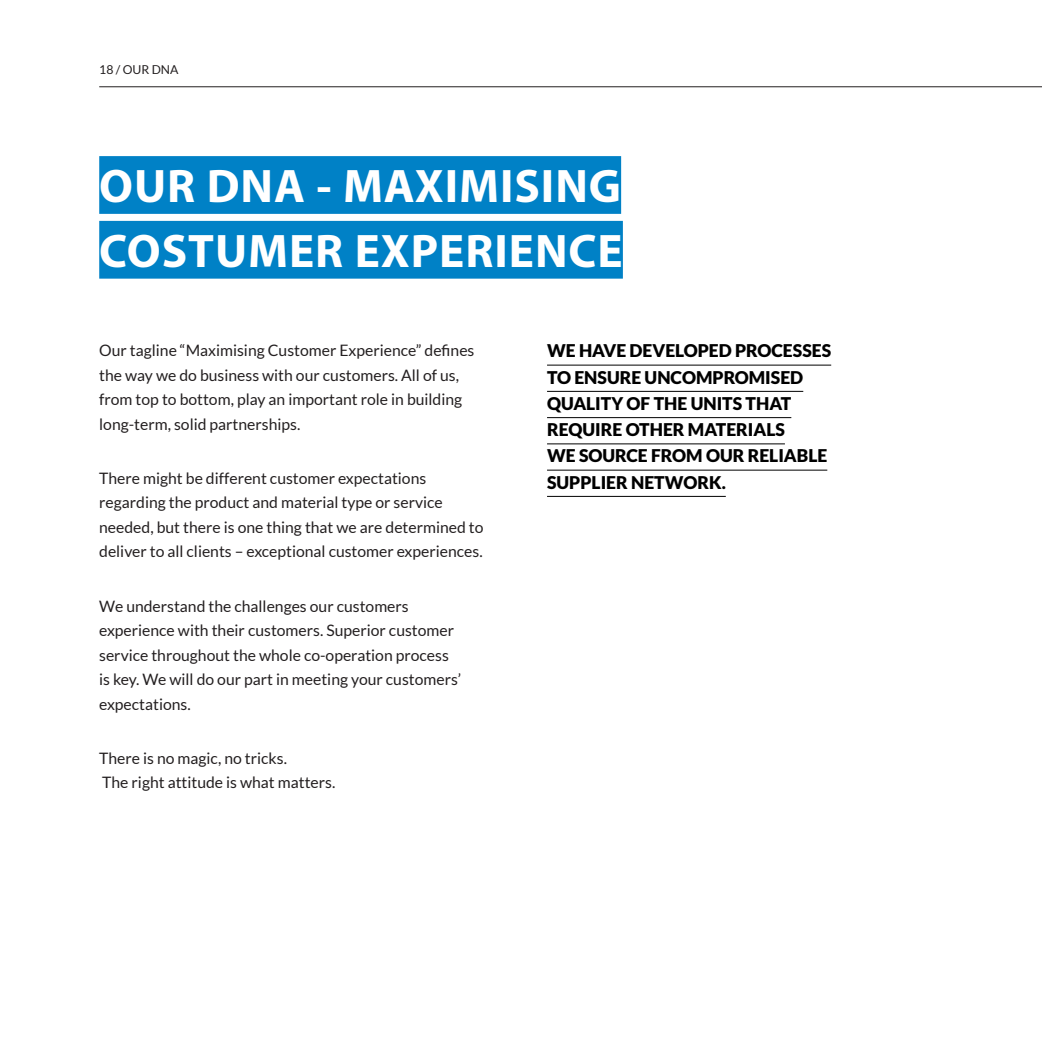
<style>
.page{position:relative;width:1042px;height:1042px;background:#fff}
.page>*{position:absolute;margin:0;border:0;box-sizing:border-box;transform-origin:0 0}
.t1{font:700 47.25px/64.8px "Myriad Pro";letter-spacing:.02em;color:#fff}
.t2{font:900 17.5px/26.2px "Lato";color:#000}
.t3{font:15.75px/24.5px "Lato";color:#231f20}
.t4{font:12.25px "Lato";color:#231f20}
</style>
<div class="page">
<hr style="left:99px;top:86px;width:943px;height:1px;background:#231f20">
<div style="left:99px;top:156px;width:522px;height:58px;background:#0081c6"></div>
<div style="left:99px;top:221px;width:524px;height:58px;background:#0081c6"></div>
<hr style="left:547px;top:365px;width:284px;height:1px;background:#000">
<hr style="left:547px;top:391px;width:256px;height:1px;background:#000">
<hr style="left:547px;top:417px;width:244px;height:1px;background:#000">
<hr style="left:547px;top:443px;width:238px;height:1px;background:#000">
<hr style="left:547px;top:470px;width:280px;height:1px;background:#000">
<hr style="left:547px;top:496px;width:179px;height:1px;background:#000">
<p class="t4" style="left:99px;top:65px;width:81px">18 / OUR DNA</p>
<h1 class="t1" style="left:99px;top:156px;width:525px">OUR DNA - MAXIMISING<br>COSTUMER EXPERIENCE</h1>
<p class="t3" style="left:99px;top:338px;width:377px">Our tagline “Maximising Customer Experience” defines the way we do business with our customers. All of us, from top to bottom, play an important role in building long-term, solid partnerships.</p>
<p class="t3" style="left:99px;top:467px;width:386px">There might be different customer expectations regarding the product and material type or service needed, but there is one thing that we are determined to deliver to all clients – exceptional customer experiences.</p>
<p class="t3" style="left:99px;top:595px;width:363px">We understand the challenges our customers experience with their customers. Superior customer service throughout the whole co-operation process is key. We will do our part in meeting your customers’ expectations.</p>
<p class="t3" style="left:99px;top:747px;width:238px">There is no magic, no tricks.<br>The right attitude is what matters.</p>
<p class="t2" style="left:547px;top:339px;width:286px">WE HAVE DEVELOPED PROCESSES<br>TO ENSURE UNCOMPROMISED<br>QUALITY OF THE UNITS THAT<br>REQUIRE OTHER MATERIALS<br>WE SOURCE FROM OUR RELIABLE<br>SUPPLIER NETWORK.</p>
</div>
